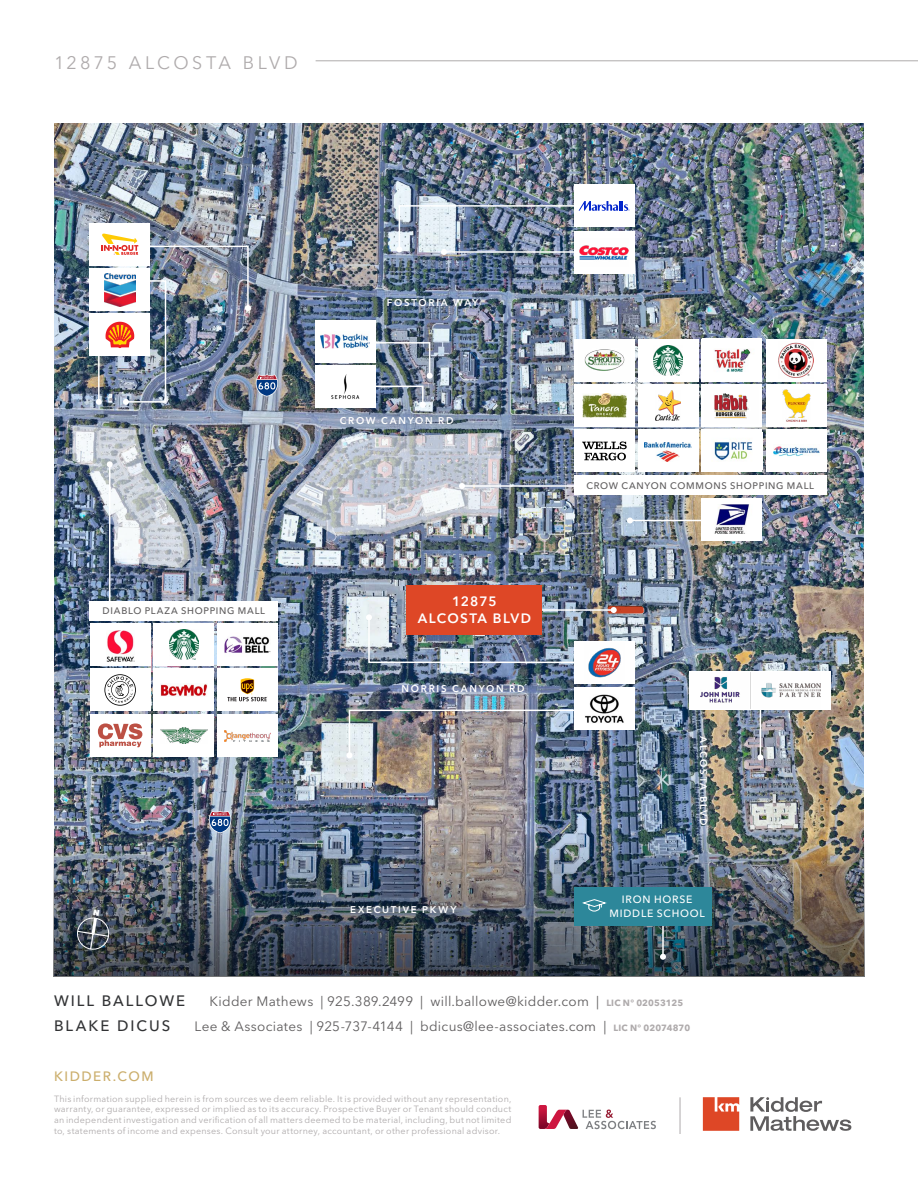
<style>
.page{position:relative;width:918px;height:1188px;background:#fff}
.page>*{position:absolute;margin:0;border:0;box-sizing:border-box;transform-origin:0 0}
.t1{font:18px "Avenir Next LT Pro";letter-spacing:.17em;color:#afabac}
.t2{font:500 15px "Avenir Next LT Pro";letter-spacing:.135em;color:#323335}
.t3{font:13.5px "Avenir Next LT Pro";letter-spacing:.02em;color:#5f5d5e}
.t4{font:600 13.5px/16.5px "Avenir Next LT Pro";letter-spacing:.09em;color:#fff;text-align:center}
.t5{font:500 13.5px "Avenir Next LT Pro";letter-spacing:.11em;color:#cbae6c}
.t6{font:500 10.5px/13.5px "Avenir Next LT Pro";letter-spacing:.075em;color:#fff;text-align:center}
.t7{font:600 9.75px "Avenir Next LT Pro";letter-spacing:.175em;color:#fff}
.t8{font:500 9.45px "Avenir Next LT Pro";letter-spacing:.075em;color:#5f5d5e}
.t9{font:9px/10.8px "Avenir Next LT Pro";letter-spacing:.025em;color:#afabac;text-align:justify}
.s1{font-weight:700;font-size:9px;color:#afabac}
</style>
<div class="page">
<img style="left:54px;top:123px;width:810px;height:710px">
<img style="left:53px;top:833px;width:812px;height:143px">
<hr style="left:522px;top:609px;width:92px;height:2px;background:#fff">
<svg style="left:608px;top:606px;width:36px;height:8px"></svg>
<div style="left:406px;top:585px;width:136px;height:50px;background:#de4726"></div>
<div style="left:574px;top:384px;width:61px;height:43px;background:#fff"></div>
<img style="left:582px;top:394px;width:45px;height:23px">
<div style="left:638px;top:384px;width:60px;height:43px;background:#fff"></div>
<img style="left:655px;top:391px;width:26px;height:29px">
<div style="left:701px;top:384px;width:61px;height:43px;background:#fff"></div>
<img style="left:714px;top:393px;width:35px;height:26px">
<div style="left:766px;top:384px;width:61px;height:43px;background:#fff"></div>
<img style="left:782px;top:389px;width:28px;height:33px">
<div style="left:638px;top:430px;width:60px;height:42px;background:#fff"></div>
<img style="left:645px;top:443px;width:46px;height:19px">
<div style="left:701px;top:430px;width:61px;height:42px;background:#fff"></div>
<img style="left:714px;top:442px;width:39px;height:18px">
<div style="left:766px;top:430px;width:61px;height:42px;background:#fff"></div>
<img style="left:773px;top:446px;width:46px;height:10px">
<div style="left:574px;top:430px;width:61px;height:42px;background:#fff"></div>
<svg style="left:582px;top:441px;width:45px;height:19px"></svg>
<div style="left:701px;top:339px;width:61px;height:42px;background:#fff"></div>
<img style="left:714px;top:349px;width:37px;height:23px">
<div style="left:766px;top:339px;width:61px;height:42px;background:#fff"></div>
<img style="left:779px;top:342px;width:35px;height:36px">
<div style="left:574px;top:476px;width:253px;height:19px;background:#fff"></div>
<div style="left:574px;top:339px;width:61px;height:42px;background:#fff"></div>
<img style="left:584px;top:349px;width:41px;height:22px">
<div style="left:638px;top:339px;width:60px;height:42px;background:#fff"></div>
<img style="left:653px;top:345px;width:30px;height:30px">
<hr style="left:462px;top:485px;width:122px;height:2px;background:#fff">
<img style="left:282px;top:432px;width:219px;height:103px">
<svg style="left:366px;top:385px;width:60px;height:23px"></svg>
<img style="left:364px;top:341px;width:69px;height:38px">
<hr style="left:630px;top:520px;width:74px;height:1px;background:#fff">
<svg style="left:627px;top:518px;width:6px;height:6px"></svg>
<div style="left:702px;top:498px;width:60px;height:42px;background:#fff"></div>
<img style="left:714px;top:505px;width:35px;height:29px">
<div style="left:574px;top:231px;width:60px;height:43px;background:#fff"></div>
<img style="left:579px;top:255px;width:49px;height:5px">
<div style="left:574px;top:185px;width:60px;height:42px;background:#fff"></div>
<img style="left:396px;top:201px;width:234px;height:54px">
<div style="left:90px;top:669px;width:61px;height:42px;background:#fff"></div>
<svg style="left:104px;top:674px;width:32px;height:32px"></svg>
<div style="left:153px;top:669px;width:61px;height:42px;background:#fff"></div>
<img style="left:160px;top:683px;width:47px;height:14px">
<div style="left:217px;top:669px;width:61px;height:42px;background:#fff"></div>
<svg style="left:227px;top:678px;width:40px;height:23px"></svg>
<div style="left:153px;top:714px;width:61px;height:43px;background:#fff"></div>
<img style="left:161px;top:727px;width:46px;height:16px">
<div style="left:217px;top:714px;width:61px;height:43px;background:#fff"></div>
<img style="left:224px;top:731px;width:46px;height:11px">
<div style="left:90px;top:714px;width:61px;height:43px;background:#fff"></div>
<svg style="left:98px;top:723px;width:44px;height:24px"></svg>
<div style="left:217px;top:623px;width:61px;height:43px;background:#fff"></div>
<img style="left:224px;top:636px;width:46px;height:17px">
<div style="left:90px;top:623px;width:61px;height:43px;background:#fff"></div>
<img style="left:106px;top:631px;width:28px;height:30px">
<div style="left:153px;top:623px;width:61px;height:43px;background:#fff"></div>
<img style="left:169px;top:630px;width:30px;height:29px">
<div style="left:90px;top:601px;width:188px;height:19px;background:#fff"></div>
<hr style="left:109px;top:464px;width:1px;height:141px;background:#fff">
<img style="left:73px;top:426px;width:118px;height:142px">
<img style="left:366px;top:614px;width:214px;height:50px">
<img style="left:346px;top:709px;width:234px;height:49px">
<div style="left:90px;top:269px;width:60px;height:42px;background:#fff"></div>
<div style="left:90px;top:314px;width:60px;height:42px;background:#fff"></div>
<div style="left:90px;top:223px;width:60px;height:42px;background:#fff"></div>
<div style="left:315px;top:365px;width:60px;height:42px;background:#fff"></div>
<img style="left:331px;top:374px;width:29px;height:25px">
<div style="left:315px;top:320px;width:60px;height:42px;background:#fff"></div>
<img style="left:320px;top:333px;width:50px;height:16px">
<div style="left:574px;top:641px;width:60px;height:42px;background:#fff"></div>
<img style="left:588px;top:648px;width:33px;height:30px">
<div style="left:574px;top:688px;width:60px;height:42px;background:#fff"></div>
<img style="left:585px;top:694px;width:39px;height:29px">
<div style="left:689px;top:671px;width:142px;height:39px;background:#fff"></div>
<img style="left:700px;top:672px;width:120px;height:37px">
<img style="left:96px;top:234px;width:182px;height:171px">
<svg style="left:209px;top:811px;width:22px;height:22px"></svg>
<hr style="left:760px;top:707px;width:1px;height:50px;background:#fff">
<svg style="left:757px;top:754px;width:6px;height:6px"></svg>
<hr style="left:662px;top:923px;width:2px;height:34px;background:#fff">
<svg style="left:660px;top:954px;width:6px;height:6px"></svg>
<div style="left:575px;top:887px;width:137px;height:38px;background:#2d879a"></div>
<svg style="left:582px;top:899px;width:25px;height:13px"></svg>
<svg style="left:539px;top:1105px;width:117px;height:24px"></svg>
<hr style="left:680px;top:1097px;width:1px;height:37px;background:#afabac">
<svg style="left:750px;top:1097px;width:101px;height:34px"></svg>
<svg style="left:703px;top:1097px;width:36px;height:34px"></svg>
<hr style="left:316px;top:61px;width:602px;height:1px;background:#afabac">
<svg style="left:76px;top:909px;width:34px;height:41px"></svg>
<h1 class="t1" style="left:54px;top:52px;width:245px">12875 ALCOSTA BLVD</h1>
<p class="t8" style="left:103px;top:605px;width:164px">DIABLO PLAZA SHOPPING MALL</p>
<p class="t7" style="left:387px;top:297px;width:93px">FOSTORIA WAY</p>
<p class="t7" style="left:340px;top:415px;width:115px">CROW CANYON RD</p>
<h3 class="t4" style="left:418px;top:593px;width:115px">12875<br>ALCOSTA BLVD</h3>
<p class="t7" style="left:402px;top:683px;width:124px">NORRIS CANYON RD</p>
<p class="t7" style="left:350px;top:904px;width:108px">EXECUTIVE PKWY</p>
<p class="t8" style="left:586px;top:480px;width:229px">CROW CANYON COMMONS SHOPPING MALL</p>
<p class="t7" style="left:710px;top:736px;width:91px;rotate:90deg">ALCOSTA BLVD</p>
<p class="t6" style="left:610px;top:893px;width:97px">IRON HORSE<br>MIDDLE SCHOOL</p>
<h2 class="t2" style="left:54px;top:991px;width:133px">WILL BALLOWE</h2>
<h3 class="t3" style="left:210px;top:993px;width:475px">Kidder Mathews | 925.389.2499 | will.ballowe@kidder.com | <span class="s1">LIC N° 02053125</span></h3>
<h2 class="t2" style="left:54px;top:1016px;width:118px">BLAKE DICUS</h2>
<h3 class="t3" style="left:195px;top:1018px;width:497px">Lee &amp; Associates | 925-737-4144 | bdicus@lee-associates.com | <span class="s1">LIC N° 02074870</span></h3>
<h3 class="t5" style="left:54px;top:1068px;width:101px">KIDDER.COM</h3>
<p class="t9" style="left:54px;top:1093px;width:459px">This information supplied herein is from sources we deem reliable. It is provided without any representation, warranty, or guarantee, expressed or implied as to its accuracy. Prospective Buyer or Tenant should conduct an independent investigation and verification of all matters deemed to be material, including, but not limited to, statements of income and expenses. Consult your attorney, accountant, or other professional advisor.</p>
</div>
